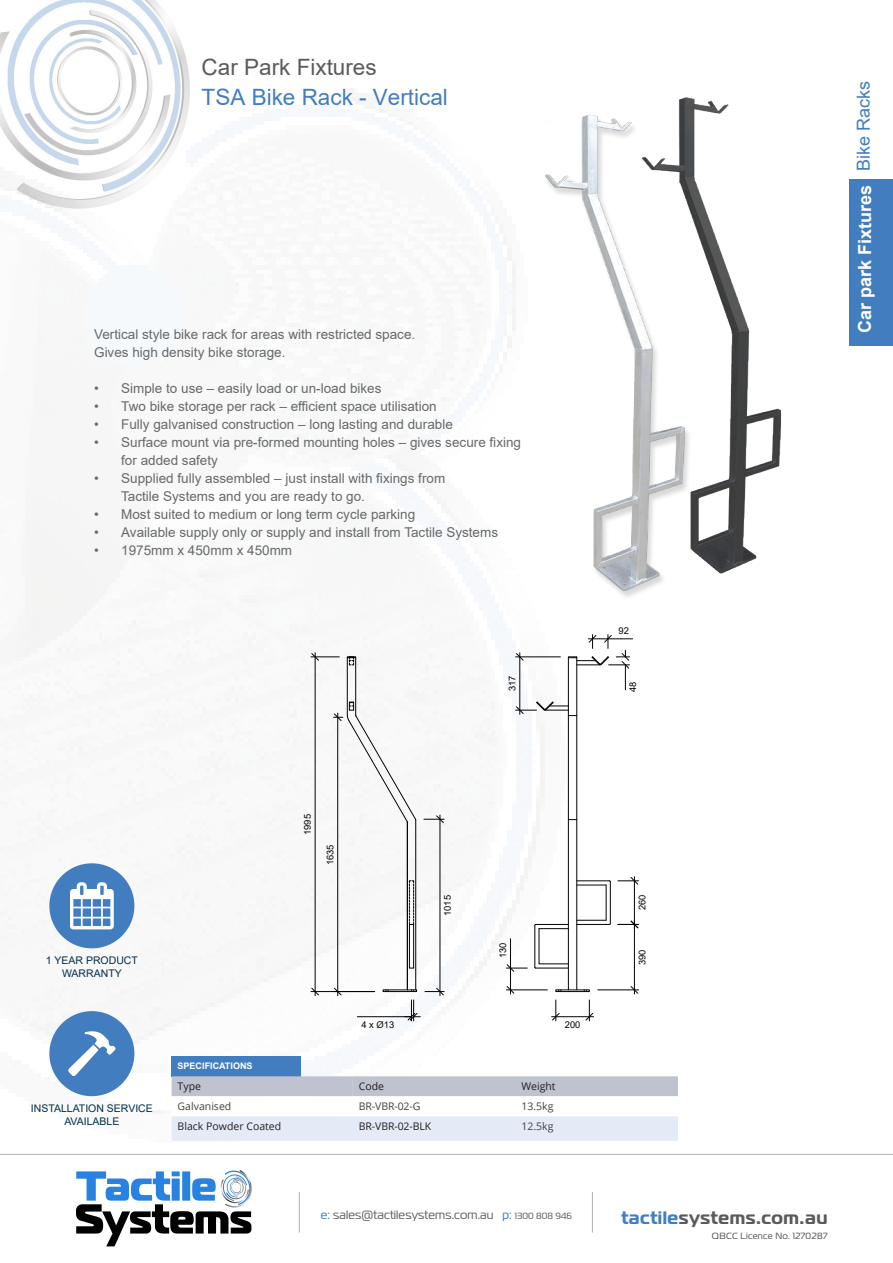
<style>
.page{position:relative;width:893px;height:1263px;background:#fff}
.page>*{position:absolute;margin:0;border:0;box-sizing:border-box;transform-origin:0 0}
.t1{font:22.5px "Arial";color:#427dc0}
.t2{font:22.5px "Arial";color:#5a5b5d}
.t3{font:700 18px "Magistral";letter-spacing:.03em;color:#417dc0}
.t4{font:700 18px "Arial";color:#fff}
.t5{font:18px "Arial";color:#427dc0}
.t6{font:13.5px/18px "Arial";color:#66696a}
.t7{font:12px "Magistral";letter-spacing:.01em;color:#636466}
.t8{font:10.5px/12.6px "Arial";color:#032f46;text-align:center}
.t9{font:10.5px "Open Sans";color:#231f20}
.Catalogue_Table_text{font:10.5px "Open Sans";color:#414142}
.t10{font:9.3px "Arial";color:#020304}
.t11{font:9px "Magistral";letter-spacing:.03em;color:#595a5c}
.t12{font:700 9px "Arial";color:#fff}
.s1{color:#427dc0}
.s2{color:#626366}
.s3{font-size:9px;color:#646568}
.s4{color:#5a5a5d}
.s5{color:#595a5c}
</style>
<div class="page">
<img style="left:0;top:0;width:180px;height:187px">
<hr style="left:0;top:1154px;width:893px;height:1px;background:#b0b2b4">
<hr style="left:299px;top:1192px;width:1px;height:40px;background:#b0b2b4">
<hr style="left:592px;top:1192px;width:1px;height:40px;background:#b0b2b4">
<img style="left:1px;top:39px;width:588px;height:1102px">
<div style="left:850px;top:173px;width:43px;height:173px;background:#427dc0"></div>
<div style="left:848px;top:77px;width:45px;height:102px;background:#fff"></div>
<div style="left:49px;top:863px;width:85px;height:85px;background:#427dc0;border-radius:50%"></div>
<svg style="left:70px;top:882px;width:44px;height:47px"></svg>
<div style="left:49px;top:1011px;width:85px;height:85px;background:#427dc0;border-radius:50%"></div>
<svg style="left:68px;top:1031px;width:48px;height:45px"></svg>
<div style="left:172px;top:1056px;width:129px;height:20px;background:#427dc0"></div>
<svg style="left:172px;top:1076px;width:506px;height:65px"></svg>
<img style="left:539px;top:88px;width:242px;height:512px">
<div style="left:383px;top:990px;width:34px;height:2px;border:1px solid #020304"></div>
<hr style="left:415px;top:820px;width:1px;height:170px;background:#020304">
<hr style="left:355px;top:658px;width:1px;height:57px;background:#020304">
<hr style="left:347px;top:658px;width:1px;height:57px;background:#020304">
<hr style="left:409px;top:925px;width:1px;height:43px;background:#020304">
<hr style="left:413px;top:925px;width:1px;height:43px;background:#020304">
<svg style="left:409px;top:880px;width:5px;height:45px"></svg>
<hr style="left:536px;top:968px;width:32px;height:1px;background:#020304">
<div style="left:556px;top:990px;width:34px;height:2px;border:1px solid #020304"></div>
<hr style="left:576px;top:658px;width:1px;height:332px;background:#020304">
<hr style="left:568px;top:658px;width:1px;height:332px;background:#020304">
<hr style="left:610px;top:882px;width:1px;height:41px;background:#020304">
<hr style="left:606px;top:885px;width:1px;height:35px;background:#020304">
<svg style="left:534px;top:924px;width:35px;height:44px"></svg>
<svg style="left:577px;top:920px;width:34px;height:5px"></svg>
<svg style="left:577px;top:880px;width:34px;height:6px"></svg>
<hr style="left:407px;top:822px;width:1px;height:168px;background:#020304">
<svg style="left:347px;top:656px;width:9px;height:10px"></svg>
<hr style="left:311px;top:991px;width:64px;height:1px;background:#020304">
<hr style="left:315px;top:653px;width:1px;height:343px;background:#020304">
<svg style="left:311px;top:987px;width:8px;height:8px"></svg>
<svg style="left:311px;top:653px;width:28px;height:8px"></svg>
<hr style="left:440px;top:815px;width:1px;height:181px;background:#020304">
<svg style="left:424px;top:815px;width:20px;height:8px"></svg>
<hr style="left:337px;top:713px;width:1px;height:283px;background:#020304">
<svg style="left:334px;top:987px;width:8px;height:8px"></svg>
<svg style="left:334px;top:702px;width:82px;height:120px"></svg>
<hr style="left:552px;top:1016px;width:41px;height:1px;background:#020304">
<svg style="left:552px;top:1000px;width:8px;height:21px"></svg>
<svg style="left:585px;top:1000px;width:8px;height:21px"></svg>
<hr style="left:506px;top:989px;width:41px;height:1px;background:#020304">
<svg style="left:506px;top:939px;width:21px;height:55px"></svg>
<hr style="left:598px;top:989px;width:41px;height:1px;background:#020304">
<hr style="left:634px;top:920px;width:1px;height:74px;background:#020304">
<svg style="left:630px;top:986px;width:8px;height:8px"></svg>
<hr style="left:634px;top:877px;width:1px;height:52px;background:#020304">
<svg style="left:618px;top:920px;width:21px;height:8px"></svg>
<svg style="left:618px;top:877px;width:21px;height:8px"></svg>
<hr style="left:516px;top:657px;width:44px;height:1px;background:#020304">
<hr style="left:519px;top:653px;width:1px;height:61px;background:#020304">
<svg style="left:516px;top:653px;width:8px;height:8px"></svg>
<svg style="left:516px;top:701px;width:61px;height:15px"></svg>
<svg style="left:568px;top:635px;width:65px;height:55px"></svg>
<hr style="left:357px;top:1016px;width:54px;height:1px;background:#020304">
<svg style="left:405px;top:987px;width:39px;height:34px"></svg>
<img style="left:76px;top:1170px;width:176px;height:77px">
<p class="t2" style="left:202px;top:51px;width:177px">Car Park Fixtures</p>
<p class="t1" style="left:202px;top:81px;width:248px">TSA Bike Rack - Vertical</p>
<p class="t6" style="left:94px;top:325px;width:323px">Vertical style bike rack for areas with restricted space.<br>Gives high density bike storage.</p>
<p class="t6" style="left:94px;top:379px;width:289px">• Simple to use – easily load or un-load bikes</p>
<p class="t6" style="left:94px;top:397px;width:344px">• Two bike storage per rack – efficient space utilisation</p>
<p class="t6" style="left:94px;top:415px;width:360px">• Fully galvanised construction – long lasting and durable</p>
<p class="t6" style="left:121px;top:433px;width:401px;text-indent:-27px">• Surface mount via pre-formed mounting holes – gives secure fixing for added safety</p>
<p class="t6" style="left:121px;top:469px;width:326px;text-indent:-27px">• Supplied fully assembled – just install with fixings from<br>Tactile Systems and you are ready to go.</p>
<p class="t6" style="left:94px;top:505px;width:323px">• Most suited to medium or long term cycle parking</p>
<p class="t6" style="left:94px;top:523px;width:405px">• Available supply only or supply and install from Tactile Systems</p>
<p class="t6" style="left:94px;top:541px;width:200px">• 1975mm x 450mm x 450mm</p>
<p class="t10" style="left:618px;top:626px;width:12px">92</p>
<p class="t10" style="left:507px;top:691px;width:17px;rotate:-90deg">317</p>
<p class="t10" style="left:628px;top:692px;width:12px;rotate:-90deg">48</p>
<p class="t5" style="left:851px;top:171px;width:92px;rotate:-90deg">Bike Racks</p>
<p class="t4" style="left:852px;top:333px;width:150px;rotate:-90deg">Car park Fixtures</p>
<p class="t8" style="left:46px;top:954px;width:93px">1 YEAR PRODUCT<br>WARRANTY</p>
<p class="t8" style="left:31px;top:1102px;width:123px">INSTALLATION SERVICE</p>
<p class="t8" style="left:64px;top:1115px;width:57px">AVAILABLE</p>
<p class="t10" style="left:302px;top:835px;width:22px;rotate:-90deg">1995</p>
<p class="t10" style="left:325px;top:865px;width:22px;rotate:-90deg">1635</p>
<p class="t10" style="left:361px;top:1019px;width:34px">4 x Ø13</p>
<p class="t10" style="left:442px;top:916px;width:22px;rotate:-90deg">1015</p>
<p class="t10" style="left:637px;top:910px;width:17px;rotate:-90deg">260</p>
<p class="t10" style="left:498px;top:958px;width:17px;rotate:-90deg">130</p>
<p class="t10" style="left:637px;top:965px;width:17px;rotate:-90deg">390</p>
<p class="t10" style="left:565px;top:1019px;width:17px">200</p>
<p class="t12" style="left:178px;top:1059px;width:76px">SPECIFICATIONS</p>
<p class="t9" style="left:178px;top:1079px;width:25px">Type</p>
<p class="t9" style="left:359px;top:1079px;width:27px">Code</p>
<p class="t9" style="left:521px;top:1079px;width:36px">Weight</p>
<p class="Catalogue_Table_text" style="left:178px;top:1099px;width:55px">Galvanised</p>
<p class="Catalogue_Table_text" style="left:359px;top:1099px;width:63px">BR-VBR-02-G</p>
<p class="Catalogue_Table_text" style="left:521px;top:1099px;width:34px">13.5kg</p>
<p class="t9" style="left:178px;top:1119px;width:105px">Black Powder Coated</p>
<p class="t9" style="left:359px;top:1119px;width:74px">BR-VBR-02-BLK</p>
<p class="Catalogue_Table_text" style="left:521px;top:1119px;width:34px">12.5kg</p>
<p class="t7" style="left:321px;top:1207px;width:253px"><span class="s1">e:</span> <span class="s2">sales</span>@tactilesystems.com.au <span class="s1">p:</span> <span class="s3">1300 808 946</span></p>
<h2 class="t3" style="left:621px;top:1206px;width:207px">tactile<span class="s4">systems</span><span class="s5">.com.au</span></h2>
<p class="t11" style="left:712px;top:1231px;width:117px">QBCC Licence No. 1270287</p>
</div>
